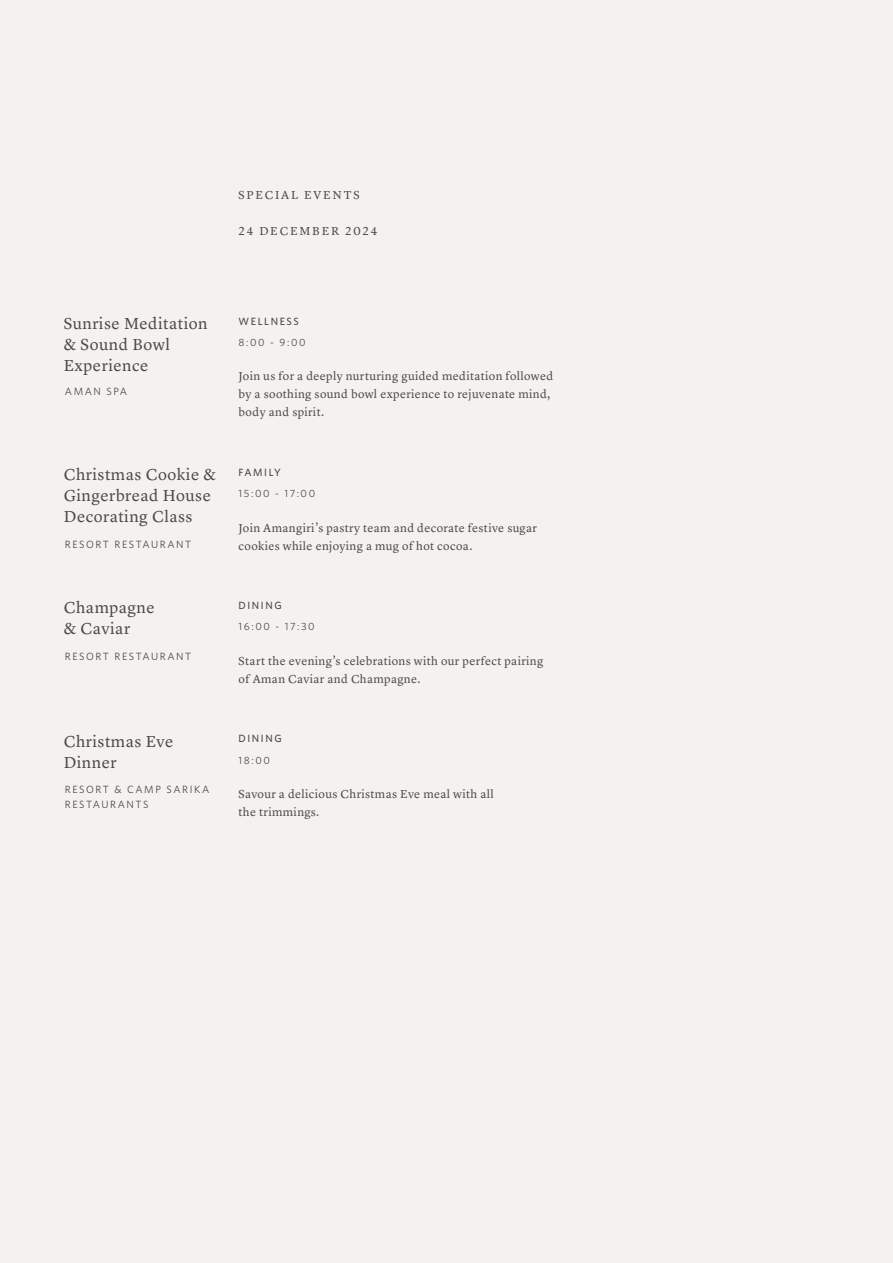
<style>
.page{position:relative;width:893px;height:1263px;background:#f4f2ef}
.page>*{position:absolute;margin:0;border:0;box-sizing:border-box;transform-origin:0 0}
.t1{font:16.5px/21px "Lyon Text Aman Regular";letter-spacing:.03em;color:#4a4a49}
.t2{font:12px/18px "Lyon Text Aman Regular";letter-spacing:.03em;color:#4a4a49}
.t3{font:12px "Lyon Text Aman Regular";letter-spacing:.15em;color:#4a4a49}
.t4{font:10.5px/15px "Whitney";letter-spacing:.15em;color:#4a4a49}
.t5{font:500 10.5px "Whitney";letter-spacing:.15em;color:#4a4a49}
</style>
<div class="page">
<p class="t3" style="left:239px;top:186px;width:123px">SPECIAL EVENTS</p>
<p class="t3" style="left:239px;top:222px;width:140px">24 DECEMBER 2024</p>
<h1 class="t1" style="left:64px;top:311px;width:145px">Sunrise Meditation &amp; Sound Bowl<br>Experience</h1>
<p class="t4" style="left:65px;top:384px;width:64px">AMAN SPA</p>
<p class="t5" style="left:239px;top:314px;width:62px">WELLNESS</p>
<p class="t4" style="left:239px;top:334px;width:68px">8:00 - 9:00</p>
<p class="t2" style="left:239px;top:366px;width:316px">Join us for a deeply nurturing guided meditation followed by a soothing sound bowl experience to rejuvenate mind, body and spirit.</p>
<h1 class="t1" style="left:64px;top:463px;width:154px">Christmas Cookie &amp;<br>Gingerbread House<br>Decorating Class</h1>
<p class="t4" style="left:65px;top:536px;width:128px">RESORT RESTAURANT</p>
<p class="t5" style="left:239px;top:465px;width:44px">FAMILY</p>
<p class="t4" style="left:239px;top:486px;width:78px">15:00 - 17:00</p>
<p class="t2" style="left:239px;top:518px;width:300px">Join Amangiri’s pastry team and decorate festive sugar cookies while enjoying a mug of hot cocoa.</p>
<h1 class="t1" style="left:64px;top:596px;width:92px">Champagne &amp; Caviar</h1>
<p class="t5" style="left:239px;top:598px;width:45px">DINING</p>
<p class="t4" style="left:239px;top:619px;width:77px">16:00 - 17:30</p>
<p class="t4" style="left:65px;top:648px;width:128px">RESORT RESTAURANT</p>
<p class="t2" style="left:239px;top:651px;width:306px">Start the evening’s celebrations with our perfect pairing of Aman Caviar and Champagne.</p>
<h1 class="t1" style="left:64px;top:729px;width:111px">Christmas Eve<br>Dinner</h1>
<p class="t5" style="left:239px;top:732px;width:45px">DINING</p>
<p class="t4" style="left:239px;top:752px;width:33px">18:00</p>
<p class="t4" style="left:65px;top:782px;width:146px">RESORT &amp; CAMP SARIKA<br>RESTAURANTS</p>
<p class="t2" style="left:239px;top:784px;width:257px">Savour a delicious Christmas Eve meal with all the trimmings.</p>
</div>
